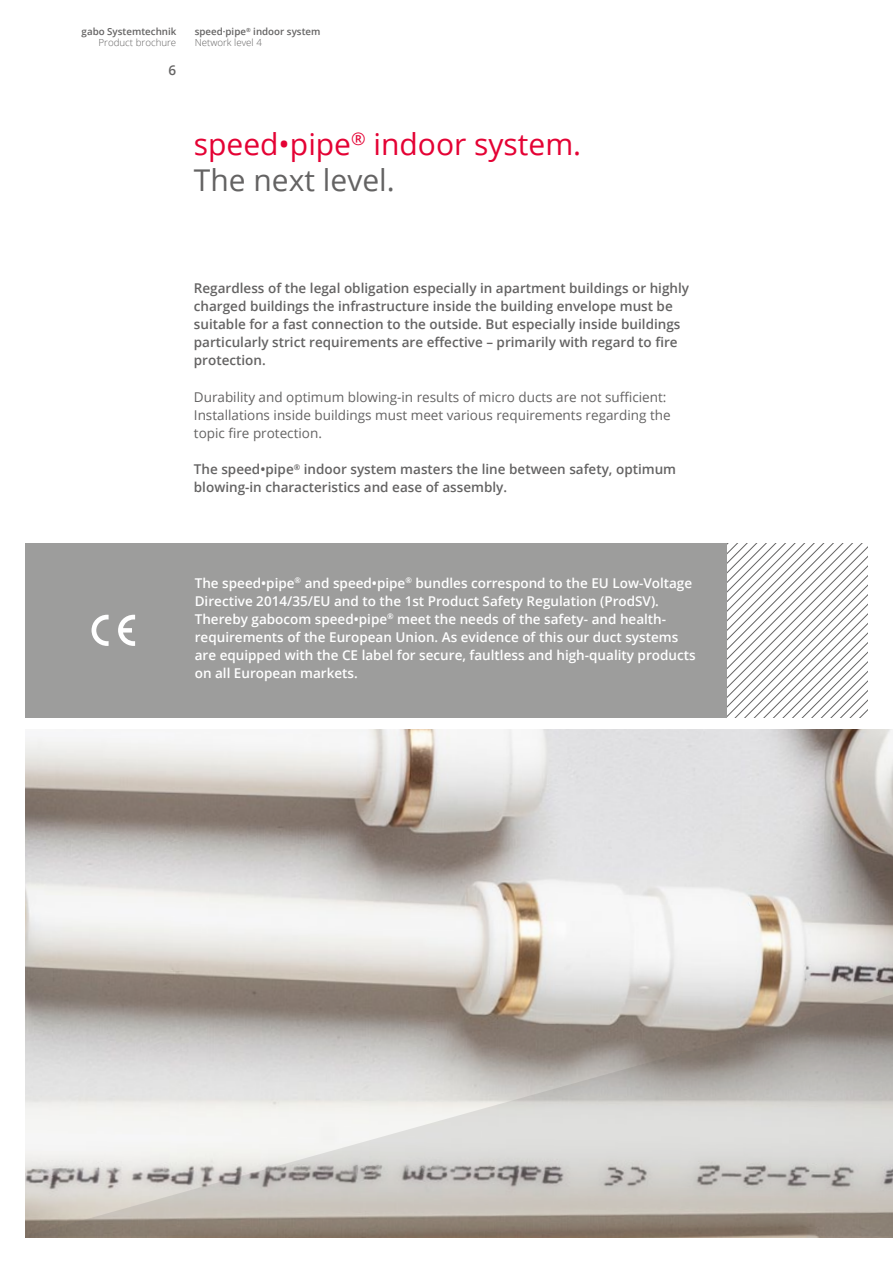
<style>
.page{position:relative;width:893px;height:1263px;background:#fff}
.page>*{position:absolute;margin:0;border:0;box-sizing:border-box;transform-origin:0 0}
.t1{font:30px/36px "Open Sans";color:#e40234}
.t2{font:600 13.5px/18px "Open Sans";color:#646363}
.t3{font:600 13.5px/18px "Open Sans";color:#fff}
.t4{font:13.5px/18px "Open Sans";color:#646363}
.t5{font:600 9.75px "Open Sans";color:#646363}
.t6{font:300 9.75px "Open Sans";color:#646363}
.s1{color:#646363}
</style>
<div class="page">
<div style="left:26px;top:543px;width:701px;height:174px;background:#9d9d9c"></div>
<svg style="left:727px;top:543px;width:140px;height:174px"></svg>
<img style="left:26px;top:729px;width:867px;height:508px">
<svg style="left:26px;top:753px;width:867px;height:483px"></svg>
<svg style="left:92px;top:615px;width:43px;height:31px"></svg>
<p class="t5" style="left:82px;top:25px;width:96px">gabo Systemtechnik</p>
<p class="t5" style="left:195px;top:25px;width:127px">speed·pipe<sup>®</sup> indoor system</p>
<p class="t6" style="left:99px;top:36px;width:79px">Product brochure</p>
<p class="t6" style="left:195px;top:36px;width:69px">Network level 4</p>
<p class="t2" style="left:169px;top:61px;width:9px">6</p>
<h1 class="t1" style="left:194px;top:126px;width:389px">speed•pipe<sup>®</sup> indoor system.<br><span class="s1">The next level.</span></h1>
<p class="t2" style="left:194px;top:279px;width:497px">Regardless of the legal obligation especially in apartment buildings or highly charged buildings the infrastructure inside the building envelope must be suitable for a fast connection to the outside. But especially inside buildings particularly strict requirements are effective – primarily with regard to fire protection.</p>
<p class="t4" style="left:194px;top:388px;width:478px">Durability and optimum blowing-in results of micro ducts are not sufficient:<br>Installations inside buildings must meet various requirements regarding the topic fire protection.</p>
<p class="t2" style="left:194px;top:460px;width:484px">The speed•pipe<sup>®</sup> indoor system masters the line between safety, optimum blowing-in characteristics and ease of assembly.</p>
<p class="t3" style="left:195px;top:574px;width:502px">The speed•pipe<sup>®</sup> and speed•pipe<sup>®</sup> bundles correspond to the EU Low-Voltage Directive 2014/35/EU and to the 1st Product Safety Regulation (ProdSV).<br>Thereby gabocom speed•pipe<sup>®</sup> meet the needs of the safety- and health&shy;requirements of the European Union. As evidence of this our duct systems are equipped with the CE label for secure, faultless and high-quality products on all European markets.</p>
</div>
